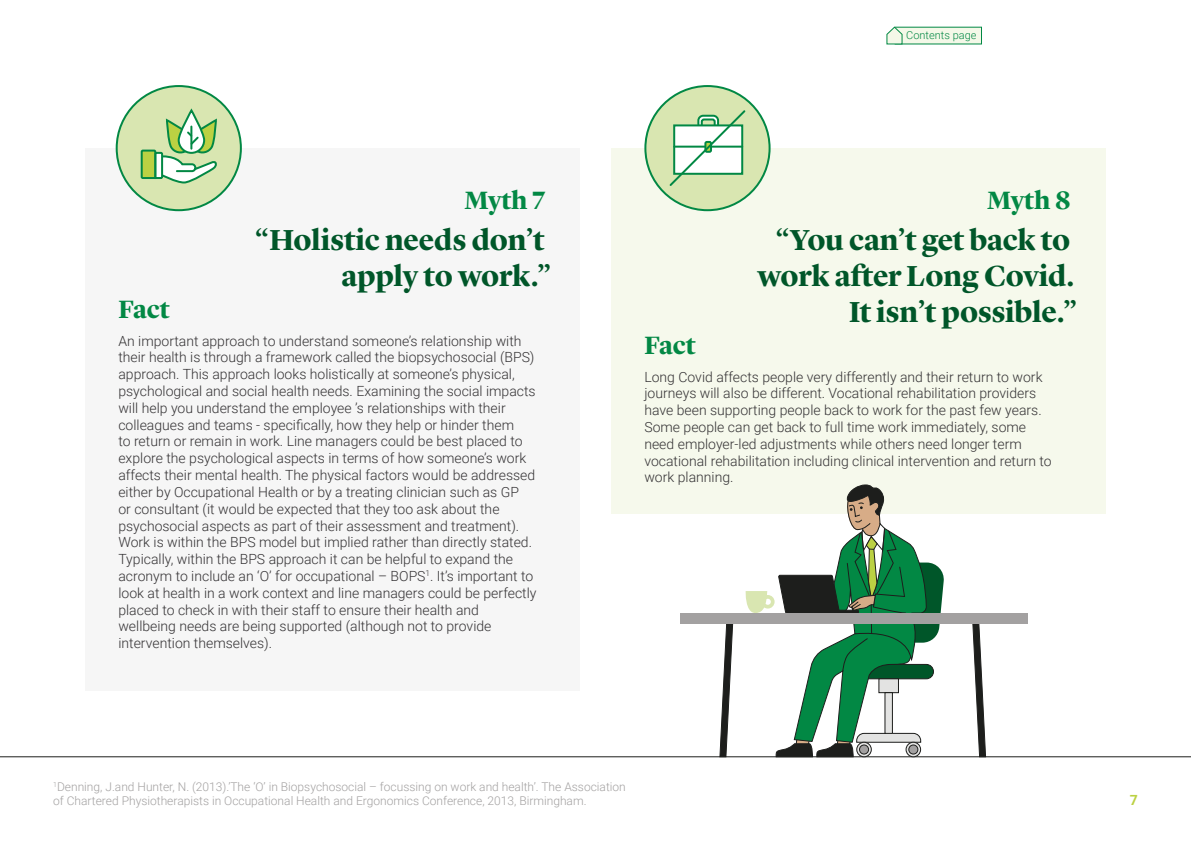
<style>
.page{position:relative;width:1191px;height:842px;background:#fff}
.page>*{position:absolute;margin:0;border:0;box-sizing:border-box;transform-origin:0 0}
.t1{font:700 30px/36px "Lyon Display";letter-spacing:-.005em;color:#005629;text-align:right}
.t2{font:700 26px "Lyon Display";color:#028844}
.t3{font:300 14px/16.8px "Roboto";color:#343234}
.t4{font:700 14px "Roboto";color:#bbd143}
.t5{font:300 12px/14.4px "Roboto";color:#a3a1a1}
.t6{font:300 11px "Roboto";color:#028844}
</style>
<div class="page">
<div style="left:894px;top:27px;width:87px;height:17px;background:#f4f8e8"></div>
<svg style="left:886px;top:26px;width:16px;height:18px"></svg>
<div style="left:85px;top:148px;width:495px;height:542px;background:#f6f6f6"></div>
<div style="left:611px;top:148px;width:495px;height:365px;background:#f6f9ec"></div>
<div style="left:117px;top:86px;width:124px;height:124px;background:#d9e6b1;border-radius:50%"></div>
<svg style="left:179px;top:110px;width:25px;height:43px"></svg>
<div style="left:178px;top:109px;width:27px;height:45px;border:2px solid #028844;border-radius:13px"></div>
<svg style="left:140px;top:120px;width:78px;height:92px"></svg>
<div style="left:645px;top:86px;width:124px;height:124px;background:#d9e6b1;border-radius:50%"></div>
<div style="left:644px;top:85px;width:126px;height:126px;border:2px solid #028844;border-radius:50%"></div>
<svg style="left:669px;top:110px;width:77px;height:76px"></svg>
<hr style="left:0;top:756px;width:1191px;height:1px;background:#1d1e1c">
<svg style="left:971px;top:624px;width:15px;height:134px"></svg>
<svg style="left:719px;top:624px;width:14px;height:134px"></svg>
<svg style="left:744px;top:484px;width:200px;height:274px"></svg>
<div style="left:680px;top:613px;width:347px;height:11px;background:#a3a1a1"></div>
<p class="t6" style="left:906px;top:27px;width:72px">Contents page</p>
<p class="t2" style="left:118px;top:289px;width:53px">Fact</p>
<p class="t2" style="left:464px;top:181px;width:83px">Myth 7</p>
<p class="t2" style="left:987px;top:181px;width:85px">Myth 8</p>
<p class="t1" style="left:254px;top:220px;width:298px">“Holistic needs don’t apply to work.”</p>
<p class="t1" style="left:757px;top:220px;width:322px">“You can’t get back to work after Long Covid.<br>It isn’t possible.”</p>
<p class="t3" style="left:118px;top:332px;width:419px">An important approach to understand someone’s relationship with their health is through a framework called the biopsychosocial (BPS) approach. This approach looks holistically at someone’s physical, psychological and social health needs. Examining the social impacts will help you understand the employee ’s relationships with their colleagues and teams - specifically, how they help or hinder them<br>to return or remain in work. Line managers could be best placed to explore the psychological aspects in terms of how someone’s work affects their mental health. The physical factors would be addressed either by Occupational Health or by a treating clinician such as GP<br>or consultant (it would be expected that they too ask about the psychosocial aspects as part of their assessment and treatment).</p>
<p class="t3" style="left:118px;top:533px;width:420px">Work is within the BPS model but implied rather than directly stated.<br>Typically, within the BPS approach it can be helpful to expand the acronym to include an ‘O’ for occupational – BOPS<sup>1</sup>. It’s important to look at health in a work context and line managers could be perfectly placed to check in with their staff to ensure their health and wellbeing needs are being supported (although not to provide intervention themselves).</p>
<p class="t2" style="left:644px;top:325px;width:53px">Fact</p>
<p class="t3" style="left:644px;top:368px;width:409px">Long Covid affects people very differently and their return to work journeys will also be different. Vocational rehabilitation providers have been supporting people back to work for the past few years.<br>Some people can get back to full time work immediately, some need employer-led adjustments while others need longer term vocational rehabilitation including clinical intervention and return to work planning.</p>
<p class="t5" style="left:53px;top:779px;width:574px"><sup>1</sup>Denning, J.and Hunter, N. (2013).’The ‘O’ in Biopsychosocial – focussing on work and health’. The Association of Chartered Physiotherapists in Occupational Health and Ergonomics Conference, 2013, Birmingham.</p>
<p class="t4" style="left:1129px;top:790px;width:10px">7</p>
</div>
